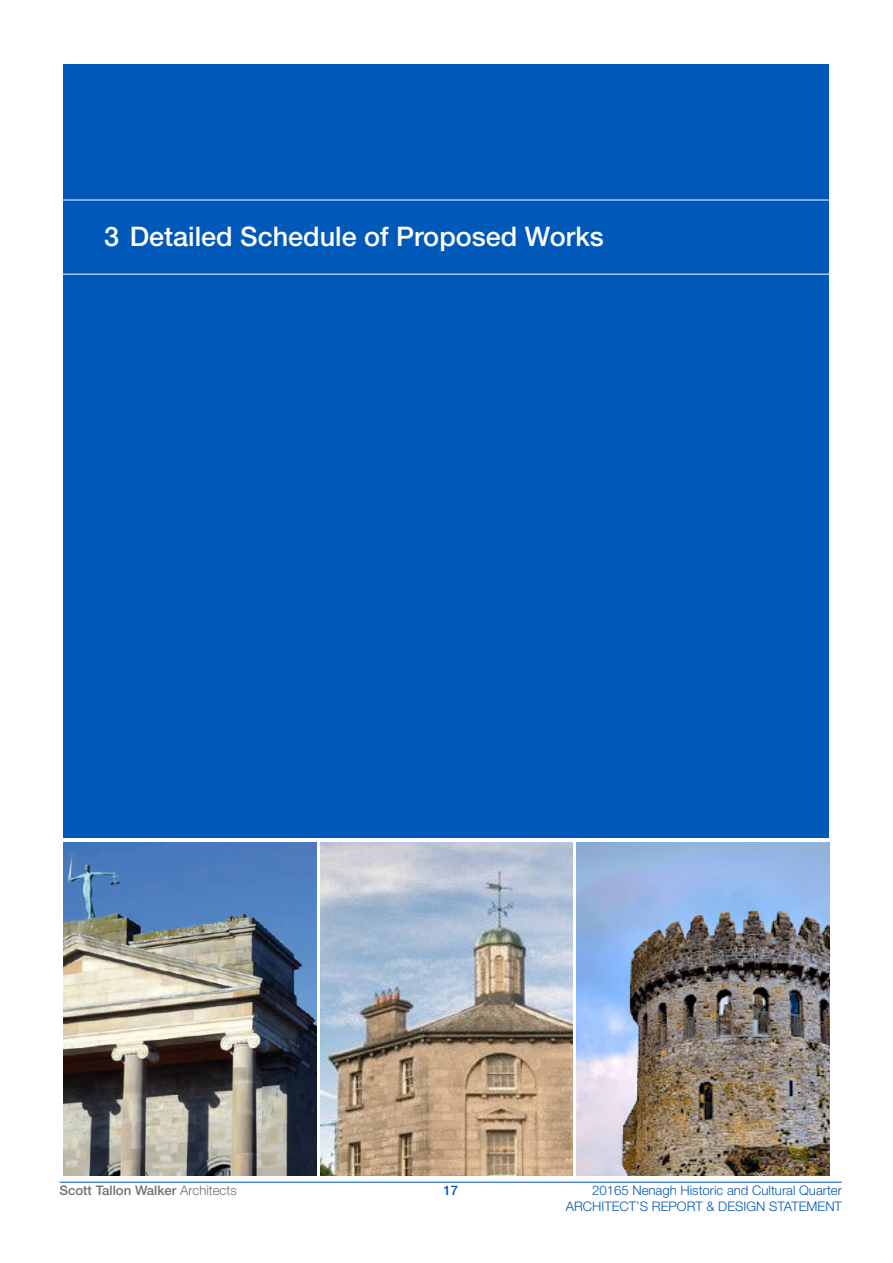
<style>
.page{position:relative;width:893px;height:1263px;background:#fff}
.page>*{position:absolute;margin:0;border:0;box-sizing:border-box;transform-origin:0 0}
.Divider_Title_for_TO{font:500 27px "Helvetica Neue LT Std";color:#fff}
.t1{font:300 13.2px/15.9px "Helvetica Neue LT Std";color:#0058b8;text-align:right}
.t2{font:500 13.2px "Helvetica Neue LT Std";color:#717074}
.t3{font:500 13.2px "Helvetica Neue LT Std";color:#0058b8}
.s1{font-weight:300}
</style>
<div class="page">
<div style="left:64px;top:64px;width:765px;height:774px;background:#0058b8"></div>
<hr style="left:21px;top:274px;width:838px;height:1px;background:#fff">
<hr style="left:21px;top:200px;width:838px;height:1px;background:#fff">
<img style="left:64px;top:842px;width:252px;height:334px">
<img style="left:320px;top:842px;width:253px;height:334px">
<img style="left:577px;top:842px;width:252px;height:334px">
<hr style="left:60px;top:1182px;width:782px;height:1px;background:#0058b8">
<p class="Divider_Title_for_TO" style="left:104px;top:221px;width:501px">3 Detailed Schedule of Proposed Works</p>
<p class="t2" style="left:60px;top:1183px;width:179px">Scott Tallon Walker <span class="s1">Architects</span></p>
<p class="t3" style="left:443px;top:1183px;width:16px">17</p>
<p class="t1" style="left:566px;top:1182px;width:278px">20165 Nenagh Historic and Cultural Quarter<br>ARCHITECT’S REPORT &amp; DESIGN STATEMENT</p>
</div>
